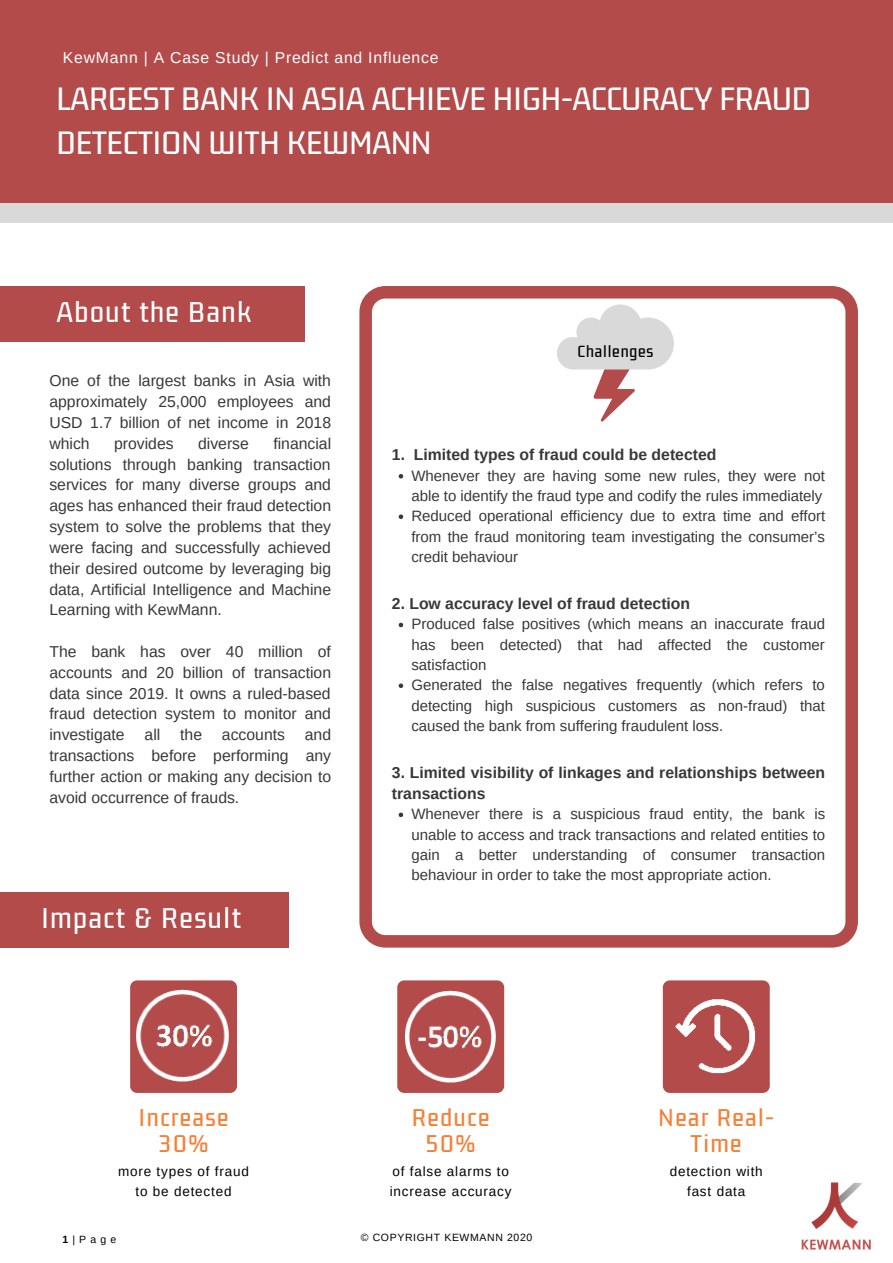
<style>
.page{position:relative;width:893px;height:1263px;background:#fff}
.page>*{position:absolute;margin:0;border:0;box-sizing:border-box;transform-origin:0 0}
.t1{font:500 36px/44.4px "Gemunu Libre";color:#fff}
.t2{font:500 31.88px "Gemunu Libre";letter-spacing:.05em;color:#fff}
.t3{font:500 27px/26.4px "Gemunu Libre";letter-spacing:.06em;color:#f67f36;text-align:center}
.t4{font:500 18px "Gemunu Libre";letter-spacing:.05em;color:#000}
.t5{font:15.75px/20.9px "Arimo";color:#383838;text-align:justify}
.t6{font:700 15.75px/20.9px "Arimo";color:#383838}
.t7{font:15.75px "Arimo";letter-spacing:.05em;color:#fff}
.t8{font:15px/20.2px "Arimo";color:#383838}
.t9{font:13.5px/20.2px "Arimo";letter-spacing:.06em;color:#000;text-align:center}
.t10{font:10.5px "Arimo";letter-spacing:.06em;color:#000}
.s1{font-weight:700}
</style>
<div class="page">
<div style="left:0;top:0;width:893px;height:203px;background:#b34b4b"></div>
<div style="left:0;top:203px;width:893px;height:19px;background:#d9d9d9"></div>
<div style="left:0;top:286px;width:304px;height:55px;background:#b34b4b"></div>
<div style="left:0;top:892px;width:289px;height:56px;background:#b34b4b"></div>
<svg style="left:359px;top:286px;width:499px;height:661px"></svg>
<svg style="left:557px;top:304px;width:117px;height:117px"></svg>
<div style="left:130px;top:980px;width:107px;height:113px;background:#b34b4b;border-radius:7px"></div>
<div style="left:397px;top:980px;width:107px;height:113px;background:#b34b4b;border-radius:7px"></div>
<div style="left:663px;top:980px;width:107px;height:113px;background:#b34b4b;border-radius:7px"></div>
<img style="left:136px;top:989px;width:93px;height:93px">
<img style="left:404px;top:991px;width:92px;height:92px">
<img style="left:675px;top:999px;width:81px;height:75px">
<img style="left:801px;top:1182px;width:70px;height:68px">
<svg style="left:399px;top:474px;width:4px;height:4px"></svg>
<svg style="left:399px;top:514px;width:4px;height:5px"></svg>
<svg style="left:399px;top:623px;width:4px;height:4px"></svg>
<svg style="left:399px;top:683px;width:4px;height:5px"></svg>
<svg style="left:399px;top:812px;width:4px;height:5px"></svg>
<p class="t7" style="left:63px;top:49px;width:377px">KewMann | A Case Study | Predict and Influence</p>
<h1 class="t1" style="left:56px;top:78px;width:756px">LARGEST BANK IN ASIA ACHIEVE HIGH-ACCURACY FRAUD<br>DETECTION WITH KEWMANN</h1>
<h2 class="t2" style="left:56px;top:296px;width:196px">About the Bank</h2>
<p class="t5" style="left:49px;top:370px;width:283px">One of the largest banks in Asia with approximately 25,000 employees and USD 1.7 billion of net income in 2018 which</p>
<p class="t5" style="left:49px;top:433px;width:283px;text-indent:224px">financial solutions through banking transaction services for many diverse groups and ages has enhanced their fraud detection system to solve the problems that they were facing and successfully achieved their desired outcome by leveraging big data, Artificial Intelligence and Machine Learning with KewMann.</p>
<p class="t5" style="left:49px;top:641px;width:283px">The bank has over 40 million of accounts and 20 billion of transaction data since 2019. It owns a ruled-based fraud detection system to monitor and investigate</p>
<p class="t5" style="left:114px;top:433px;width:61px">provides</p>
<p class="t5" style="left:198px;top:433px;width:52px">diverse</p>
<p class="t5" style="left:49px;top:724px;width:283px;text-indent:255px">and transactions before performing any further action or making any decision to avoid occurrence of frauds.</p>
<p class="t5" style="left:145px;top:724px;width:17px">all</p>
<p class="t5" style="left:180px;top:724px;width:23px">the</p>
<p class="t5" style="left:222px;top:724px;width:65px">accounts</p>
<h2 class="t2" style="left:41px;top:902px;width:201px">Impact &amp; Result</h2>
<p class="t4" style="left:577px;top:342px;width:77px">Challenges</p>
<p class="t6" style="left:392px;top:444px;width:326px">1. Limited types of fraud could be detected</p>
<p class="t8" style="left:411px;top:465px;width:415px">Whenever they are having some new rules, they were not able to identify the fraud type and codify the rules immediately Reduced operational efficiency due to extra time and effort from the fraud monitoring team investigating the consumer’s credit behaviour</p>
<p class="t6" style="left:392px;top:593px;width:300px">2. Low accuracy level of fraud detection</p>
<p class="t8" style="left:411px;top:614px;width:415px">Produced false positives (which means an inaccurate fraud has been detected) that had affected the customer satisfaction<br>Generated the false negatives frequently (which refers to detecting high suspicious customers as non-fraud) that caused the bank from suffering fraudulent loss.</p>
<p class="t6" style="left:392px;top:762px;width:435px">3. Limited visibility of linkages and relationships between transactions</p>
<p class="t8" style="left:411px;top:804px;width:415px;text-align:justify">Whenever there is a suspicious fraud entity, the bank is unable to access and track transactions and related entities to gain a better understanding of consumer transaction behaviour in order to take the most appropriate action.</p>
<h3 class="t3" style="left:138px;top:1105px;width:92px">Increase<br>30%</h3>
<h3 class="t3" style="left:412px;top:1105px;width:79px">Reduce<br>50%</h3>
<h3 class="t3" style="left:658px;top:1105px;width:117px">Near Real-<br>Time</h3>
<p class="t9" style="left:118px;top:1161px;width:132px">more types of fraud to be detected</p>
<p class="t9" style="left:390px;top:1161px;width:123px;text-align:left">of false alarms to increase accuracy</p>
<p class="t9" style="left:669px;top:1161px;width:95px">detection with fast data</p>
<p class="t10" style="left:62px;top:1233px;width:55px"><span class="s1">1</span>|Page</p>
<p class="t10" style="left:361px;top:1232px;width:173px">© COPYRIGHT KEWMANN 2020</p>
</div>
